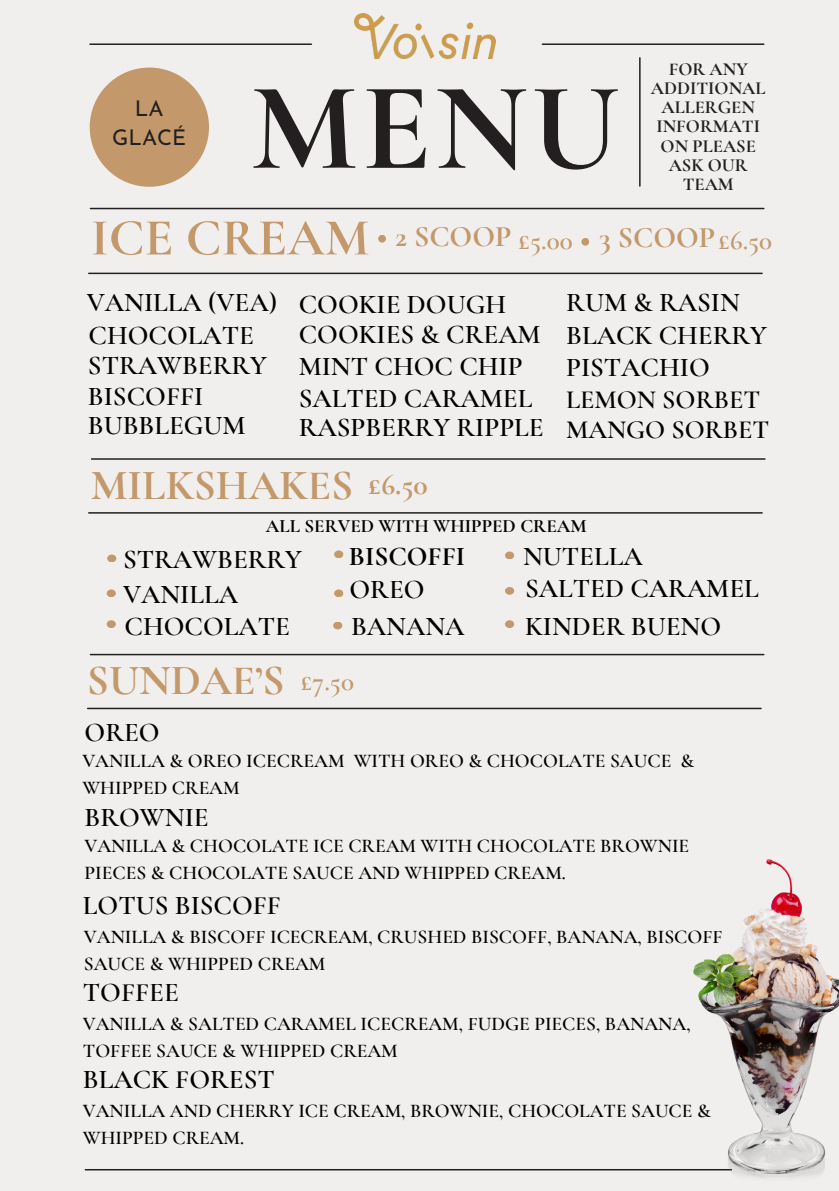
<style>
.page{position:relative;width:839px;height:1191px;background:#fff}
.page>*{position:absolute;margin:0;border:0;box-sizing:border-box;transform-origin:0 0}
.t1{font:700 125.6px "Cormorant Garamond";color:#231f20}
.t2{font:700 52.4px "Cormorant Garamond";color:#c3996b}
.t3{font:700 43px "Cormorant Garamond";color:#c3996b}
.t4{font:700 29.8px "Cormorant Garamond";color:#c3996b}
.t5{font:600 27.2px "Cormorant Garamond";color:#000}
.t6{font:600 27.2px "Cormorant Garamond";color:#c3996b}
.t7{font:700 27.2px "Cormorant Garamond";color:#000}
.t8{font:600 26.2px "Cormorant Garamond";color:#000}
.t9{font:21.6px/29.2px "Josefin Sans";color:#231f20;text-align:center}
.t10{font:600 19.4px/27px "Cormorant Garamond";color:#000}
.t11{font:700 18.8px "Cormorant Garamond";color:#000}
.t12{font:700 18.4px/19.2px "Cormorant Garamond";color:#231f20;text-align:center}
.s1{font-weight:600;font-size:27.2px}
</style>
<div class="page">
<div style="left:0;top:0;width:838px;height:1191px;background:#f1efee"></div>
<hr style="left:90px;top:43px;width:221px;height:2px;background:#231f20">
<hr style="left:542px;top:43px;width:221px;height:2px;background:#231f20">
<hr style="left:90px;top:208px;width:673px;height:1px;background:#231f20">
<hr style="left:639px;top:58px;width:1px;height:128px;background:#231f20">
<div style="left:90px;top:68px;width:119px;height:119px;background:#c3996b;border-radius:50%"></div>
<hr style="left:85px;top:1169px;width:674px;height:1px;background:#231f20">
<img style="left:354px;top:14px;width:141px;height:45px">
<hr style="left:90px;top:654px;width:673px;height:1px;background:#231f20">
<hr style="left:88px;top:708px;width:673px;height:1px;background:#231f20">
<hr style="left:89px;top:273px;width:673px;height:1px;background:#231f20">
<div style="left:378px;top:235px;width:8px;height:8px;background:#c3996b;border-radius:50%"></div>
<div style="left:581px;top:238px;width:8px;height:8px;background:#c3996b;border-radius:50%"></div>
<hr style="left:91px;top:458px;width:673px;height:2px;background:#231f20">
<hr style="left:89px;top:512px;width:673px;height:2px;background:#231f20">
<div style="left:107px;top:555px;width:9px;height:7px;background:#c3996b;border-radius:50%"></div>
<div style="left:107px;top:589px;width:9px;height:8px;background:#c3996b;border-radius:50%"></div>
<div style="left:107px;top:620px;width:9px;height:8px;background:#c3996b;border-radius:50%"></div>
<div style="left:333px;top:622px;width:9px;height:7px;background:#c3996b;border-radius:50%"></div>
<div style="left:334px;top:589px;width:9px;height:8px;background:#c3996b;border-radius:50%"></div>
<div style="left:505px;top:552px;width:9px;height:7px;background:#c3996b;border-radius:50%"></div>
<div style="left:334px;top:550px;width:9px;height:8px;background:#c3996b;border-radius:50%"></div>
<img style="left:693px;top:860px;width:145px;height:318px">
<div style="left:505px;top:587px;width:9px;height:8px;background:#c3996b;border-radius:50%"></div>
<div style="left:505px;top:620px;width:9px;height:8px;background:#c3996b;border-radius:50%"></div>
<h4 class="t9" style="left:112px;top:96px;width:76px">LA<br>GLACÉ</h4>
<h4 class="t1" style="left:250px;top:52px;width:370px">MENU</h4>
<h4 class="t12" style="left:651px;top:60px;width:116px">FOR ANY<br>ADDITIONAL<br>ALLERGEN<br>INFORMATI<br>ON PLEASE<br>ASK OUR<br>TEAM</h4>
<h4 class="t2" style="left:91px;top:206px;width:280px">ICE CREAM</h4>
<p class="t4" style="left:395px;top:218px;width:118px">2 SCOOP</p>
<h4 class="t6" style="left:518px;top:224px;width:56px">£5.00</h4>
<h4 class="t4" style="left:599px;top:220px;width:175px">3 SCOOP<span class="s1">£6.50</span></h4>
<p class="t5" style="left:87px;top:286px;width:192px">VANILLA (VEA)</p>
<h4 class="t5" style="left:88px;top:319px;width:167px">CHOCOLATE</h4>
<h4 class="t5" style="left:88px;top:349px;width:180px">STRAWBERRY</h4>
<h4 class="t5" style="left:88px;top:380px;width:117px">BISCOFFI</h4>
<h4 class="t5" style="left:88px;top:409px;width:159px">BUBBLEGUM</h4>
<h4 class="t5" style="left:299px;top:288px;width:209px">COOKIE DOUGH</h4>
<h5 class="t5" style="left:299px;top:318px;width:243px">COOKIES &amp; CREAM</h5>
<h4 class="t5" style="left:299px;top:350px;width:225px">MINT CHOC CHIP</h4>
<h4 class="t5" style="left:299px;top:382px;width:235px">SALTED CARAMEL</h4>
<h5 class="t5" style="left:299px;top:411px;width:246px">RASPBERRY RIPPLE</h5>
<h4 class="t5" style="left:566px;top:286px;width:175px">RUM &amp; RASIN</h4>
<p class="t5" style="left:566px;top:319px;width:202px">BLACK CHERRY</p>
<h4 class="t5" style="left:566px;top:351px;width:145px">PISTACHIO</h4>
<h3 class="t8" style="left:566px;top:384px;width:195px">LEMON SORBET</h3>
<h4 class="t8" style="left:566px;top:413px;width:205px">MANGO SORBET</h4>
<h4 class="t3" style="left:91px;top:459px;width:264px">MILKSHAKES</h4>
<h4 class="t11" style="left:266px;top:515px;width:322px">ALL SERVED WITH WHIPPED CREAM</h4>
<p class="t4" style="left:368px;top:467px;width:61px">£6.50</p>
<p class="t7" style="left:349px;top:540px;width:118px">BISCOFFI</p>
<h6 class="t5" style="left:523px;top:540px;width:121px">NUTELLA</h6>
<p class="t5" style="left:123px;top:543px;width:180px">STRAWBERRY</p>
<p class="t5" style="left:123px;top:577px;width:116px">VANILLA</p>
<h1 class="t5" style="left:125px;top:610px;width:167px">CHOCOLATE</h1>
<p class="t5" style="left:351px;top:610px;width:115px">BANANA</p>
<p class="t5" style="left:525px;top:572px;width:235px">SALTED CARAMEL</p>
<p class="t5" style="left:349px;top:573px;width:77px">OREO</p>
<h4 class="t5" style="left:525px;top:610px;width:197px">KINDER BUENO</h4>
<h2 class="t3" style="left:87px;top:655px;width:199px">SUNDAE’S</h2>
<h4 class="t5" style="left:85px;top:716px;width:77px">OREO</h4>
<h3 class="t6" style="left:301px;top:665px;width:55px">£7.50</h3>
<p class="t10" style="left:82px;top:747px;width:613px">VANILLA &amp; OREO ICECREAM WITH OREO &amp; CHOCOLATE SAUCE &amp;<br>WHIPPED CREAM</p>
<p class="t5" style="left:85px;top:801px;width:126px">BROWNIE</p>
<h4 class="t10" style="left:85px;top:832px;width:606px">VANILLA &amp; CHOCOLATE ICE CREAM WITH CHOCOLATE BROWNIE<br>PIECES &amp; CHOCOLATE SAUCE AND WHIPPED CREAM.</h4>
<h4 class="t5" style="left:83px;top:889px;width:200px">LOTUS BISCOFF</h4>
<h4 class="t10" style="left:84px;top:924px;width:640px">VANILLA &amp; BISCOFF ICECREAM, CRUSHED BISCOFF, BANANA, BISCOFF<br>SAUCE &amp; WHIPPED CREAM</h4>
<h4 class="t5" style="left:83px;top:976px;width:97px">TOFFEE</h4>
<h4 class="t10" style="left:83px;top:1011px;width:609px">VANILLA &amp; SALTED CARAMEL ICECREAM, FUDGE PIECES, BANANA,<br>TOFFEE SAUCE &amp; WHIPPED CREAM</h4>
<h4 class="t5" style="left:83px;top:1063px;width:193px">BLACK FOREST</h4>
<h4 class="t10" style="left:83px;top:1097px;width:629px">VANILLA AND CHERRY ICE CREAM, BROWNIE, CHOCOLATE SAUCE &amp;<br>WHIPPED CREAM.</h4>
</div>
